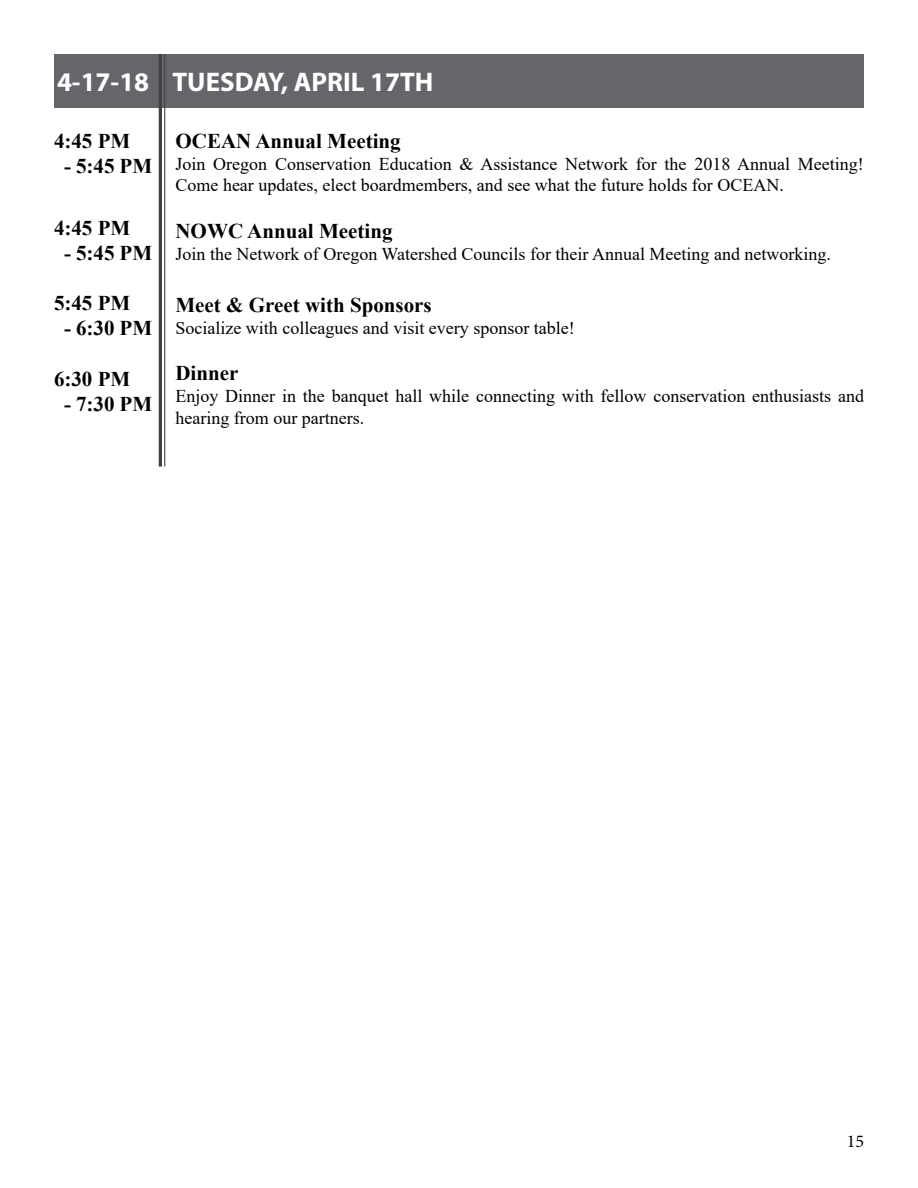
<style>
.page{position:relative;width:918px;height:1188px;background:#fff}
.page>*{position:absolute;margin:0;border:0;box-sizing:border-box;transform-origin:0 0}
.t1{font:700 27px "Myriad Pro";color:#fff}
.t2{font:700 21px "Times New Roman";color:#000}
.t3{font:18px/21.6px "Times New Roman";color:#000}
.t4{font:18px "Minion Pro";color:#000}
</style>
<div class="page">
<div style="left:54px;top:54px;width:810px;height:54px;background:#656669"></div>
<hr style="left:164px;top:54px;width:1px;height:413px;background:#414042">
<hr style="left:159px;top:54px;width:3px;height:413px;background:#414042">
<h1 class="t1" style="left:57px;top:64px;width:378px">4-17-18 TUESDAY, APRIL 17TH</h1>
<p class="t2" style="left:176px;top:126px;width:227px">OCEAN Annual Meeting</p>
<p class="t3" style="left:176px;top:152px;width:690px">Join Oregon Conservation Education &amp; Assistance Network for the 2018 Annual Meeting!<br>Come hear updates, elect boardmembers, and see what the future holds for OCEAN.</p>
<p class="t2" style="left:176px;top:216px;width:219px">NOWC Annual Meeting</p>
<p class="t3" style="left:176px;top:242px;width:657px">Join the Network of Oregon Watershed Councils for their Annual Meeting and networking.</p>
<p class="t2" style="left:176px;top:290px;width:258px">Meet &amp; Greet with Sponsors</p>
<p class="t3" style="left:176px;top:316px;width:401px">Socialize with colleagues and visit every sponsor table!</p>
<p class="t2" style="left:176px;top:358px;width:64px">Dinner</p>
<p class="t3" style="left:176px;top:385px;width:690px">Enjoy Dinner in the banquet hall while connecting with fellow conservation enthusiasts and hearing from our partners.</p>
<p class="t2" style="left:54px;top:126px;width:78px">4:45 PM</p>
<p class="t2" style="left:64px;top:151px;width:90px">- 5:45 PM</p>
<p class="t2" style="left:54px;top:212px;width:78px">4:45 PM</p>
<p class="t2" style="left:64px;top:238px;width:90px">- 5:45 PM</p>
<p class="t2" style="left:54px;top:288px;width:78px">5:45 PM</p>
<p class="t2" style="left:64px;top:313px;width:90px">- 6:30 PM</p>
<p class="t2" style="left:54px;top:364px;width:78px">6:30 PM</p>
<p class="t2" style="left:64px;top:389px;width:90px">- 7:30 PM</p>
<p class="t4" style="left:847px;top:1129px;width:19px">15</p>
</div>
